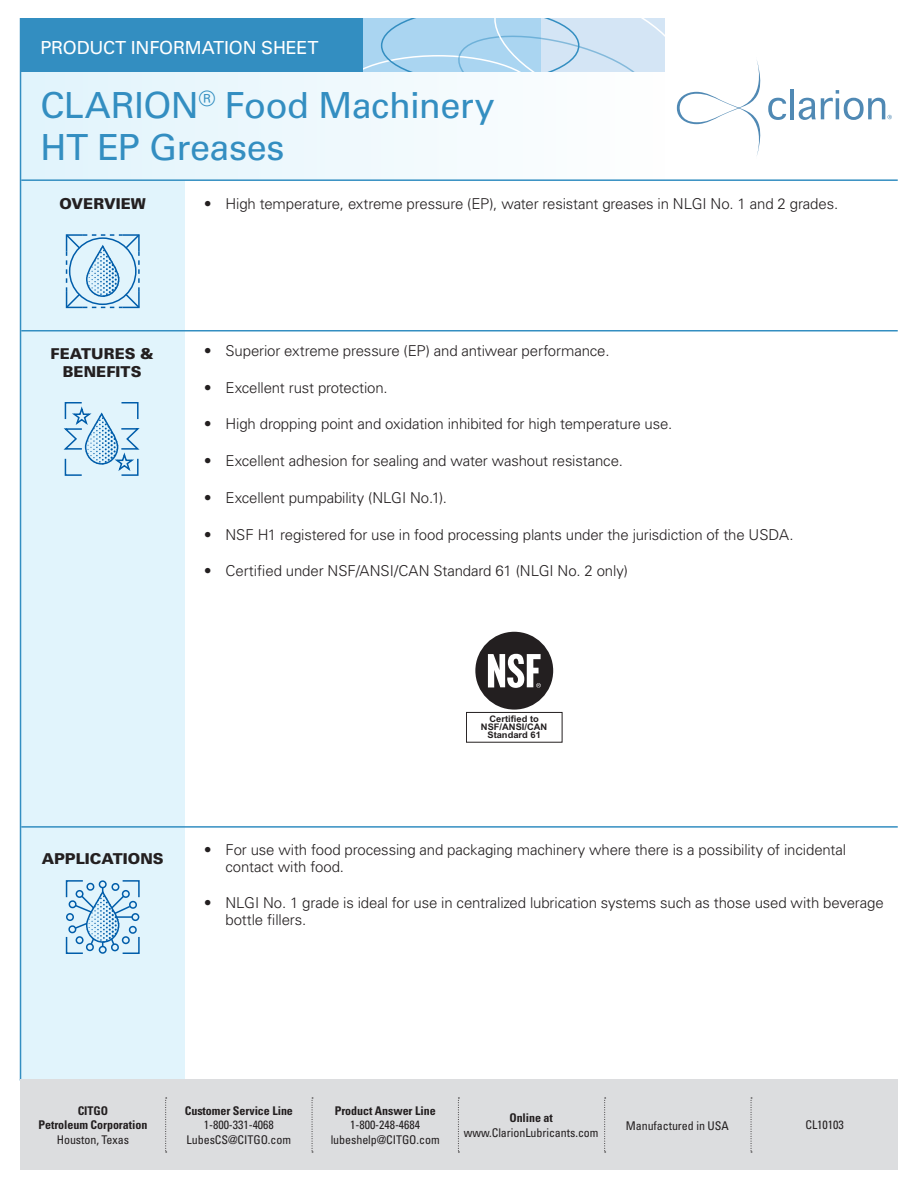
<style>
.page{position:relative;width:918px;height:1188px;background:#fff}
.page>*{position:absolute;margin:0;border:0;box-sizing:border-box;transform-origin:0 0}
.Headers{font:36px/42px "Univers LT Std";letter-spacing:-.015em;color:#338ec1}
.Headers-2{font:18px "Univers LT Std";letter-spacing:-.01em;color:#fff}
.t1{font:300 15px/16.5px "Univers LT Std";letter-spacing:-.01em;color:#231f20}
.Headers-3{font:900 15px/18px "Univers LT Std";color:#231f20;text-align:center}
.t2{font:condensed 12px/14.4px "Univers LT Std";letter-spacing:-.005em;color:#231f20;text-align:center}
.t3{font:700 condensed 12px/14.4px "Univers LT Std";letter-spacing:-.005em;color:#231f20;text-align:center}
.t4{font:700 9px/8.1px "Arial";color:#231f20;text-align:center}
.s1{font-weight:400}
.s2{font-weight:700}
</style>
<div class="page">
<div style="left:21px;top:181px;width:164px;height:899px;background:#e1f4fc"></div>
<div style="left:21px;top:72px;width:644px;height:108px;background:linear-gradient(to right,#e0f4fc,#fefefe)"></div>
<svg style="left:363px;top:18px;width:302px;height:54px;background:#b9daf1"></svg>
<hr style="left:21px;top:179px;width:877px;height:2px;background:#338ec1">
<hr style="left:21px;top:330px;width:877px;height:2px;background:#338ec1">
<hr style="left:21px;top:826px;width:877px;height:2px;background:#338ec1">
<hr style="left:20px;top:18px;width:1px;height:1062px;background:#338ec1">
<hr style="left:20px;top:1079px;width:878px;height:2px;background:#338ec1">
<svg style="left:66px;top:234px;width:74px;height:74px"></svg>
<svg style="left:64px;top:402px;width:76px;height:74px"></svg>
<svg style="left:66px;top:880px;width:74px;height:74px"></svg>
<div style="left:20px;top:1080px;width:878px;height:90px;background:#dcdddf"></div>
<svg style="left:751px;top:1098px;width:1px;height:55px"></svg>
<svg style="left:604px;top:1098px;width:2px;height:55px"></svg>
<svg style="left:458px;top:1098px;width:1px;height:55px"></svg>
<svg style="left:312px;top:1098px;width:1px;height:55px"></svg>
<svg style="left:165px;top:1098px;width:2px;height:55px"></svg>
<hr style="left:790px;top:89px;width:4px;height:30px;background:#5089b4">
<svg style="left:677px;top:60px;width:109px;height:96px"></svg>
<svg style="left:799px;top:90px;width:93px;height:30px"></svg>
<div style="left:21px;top:18px;width:342px;height:54px;background:#338ec1"></div>
<div style="left:475px;top:632px;width:78px;height:78px;background:#231f20;border-radius:50%"></div>
<svg style="left:488px;top:654px;width:53px;height:34px"></svg>
<div style="left:466px;top:712px;width:97px;height:31px;border:1px solid #231f20"></div>
<p class="Headers-2" style="left:40px;top:37px;width:279px">PRODUCT INFORMATION SHEET</p>
<p class="Headers" style="left:40px;top:84px;width:456px">CLARION<sup>®</sup> Food Machinery<br>HT EP Greases</p>
<p class="Headers-3" style="left:59px;top:194px;width:88px">OVERVIEW</p>
<p class="t1" style="left:205px;top:195px;width:635px"><span class="s1">•</span> High temperature, extreme pressure (EP), water resistant greases in NLGI No. 1 and 2 grades.</p>
<p class="Headers-3" style="left:51px;top:344px;width:105px">FEATURES &amp;<br>BENEFITS</p>
<p class="t1" style="left:205px;top:342px;width:406px"><span class="s1">•</span> Superior extreme pressure (EP) and antiwear performance.</p>
<p class="t1" style="left:205px;top:379px;width:184px"><span class="s1">•</span> Excellent rust protection.</p>
<p class="t1" style="left:205px;top:416px;width:469px"><span class="s1">•</span> High dropping point and oxidation inhibited for high temperature use.</p>
<p class="t1" style="left:205px;top:453px;width:419px"><span class="s1">•</span> Excellent adhesion for sealing and water washout resistance.</p>
<p class="t1" style="left:205px;top:489px;width:243px"><span class="s1">•</span> Excellent pumpability (NLGI No.1).</p>
<p class="t1" style="left:205px;top:526px;width:590px"><span class="s1">•</span> NSF H1 registered for use in food processing plants under the jurisdiction of the USDA.</p>
<p class="t1" style="left:205px;top:563px;width:424px"><span class="s1">•</span> Certified under NSF/ANSI/CAN Standard 61 (NLGI No. 2 only)</p>
<p class="t4" style="left:481px;top:715px;width:68px">Certified to<br>NSF/ANSI/CAN<br>Standard 61</p>
<p class="Headers-3" style="left:42px;top:849px;width:123px">APPLICATIONS</p>
<p class="t1" style="left:225px;top:841px;width:622px;text-indent:-20px"><span class="s1">•</span> For use with food processing and packaging machinery where there is a possibility of incidental contact with food.</p>
<p class="t1" style="left:225px;top:895px;width:660px;text-indent:-20px"><span class="s1">•</span> NLGI No. 1 grade is ideal for use in centralized lubrication systems such as those used with beverage bottle fillers.</p>
<p class="t3" style="left:39px;top:1103px;width:110px">CITGO<br>Petroleum Corporation<br><span class="s1">Houston, Texas</span></p>
<p class="t3" style="left:185px;top:1103px;width:110px">Customer Service Line</p>
<p class="t2" style="left:204px;top:1118px;width:71px">1-800-331-4068</p>
<p class="t2" style="left:187px;top:1132px;width:106px">LubesCS@CITGO.com</p>
<p class="t2" style="left:331px;top:1103px;width:111px"><span class="s2">Product Answer Line<br></span>1-800-248-4684 lubeshelp@CITGO.com</p>
<p class="t2" style="left:464px;top:1111px;width:136px"><span class="s2">Online at </span>www.ClarionLubricants.com</p>
<p class="t2" style="left:805px;top:1118px;width:40px">CL10103</p>
<p class="t2" style="left:626px;top:1118px;width:104px">Manufactured in USA</p>
</div>
